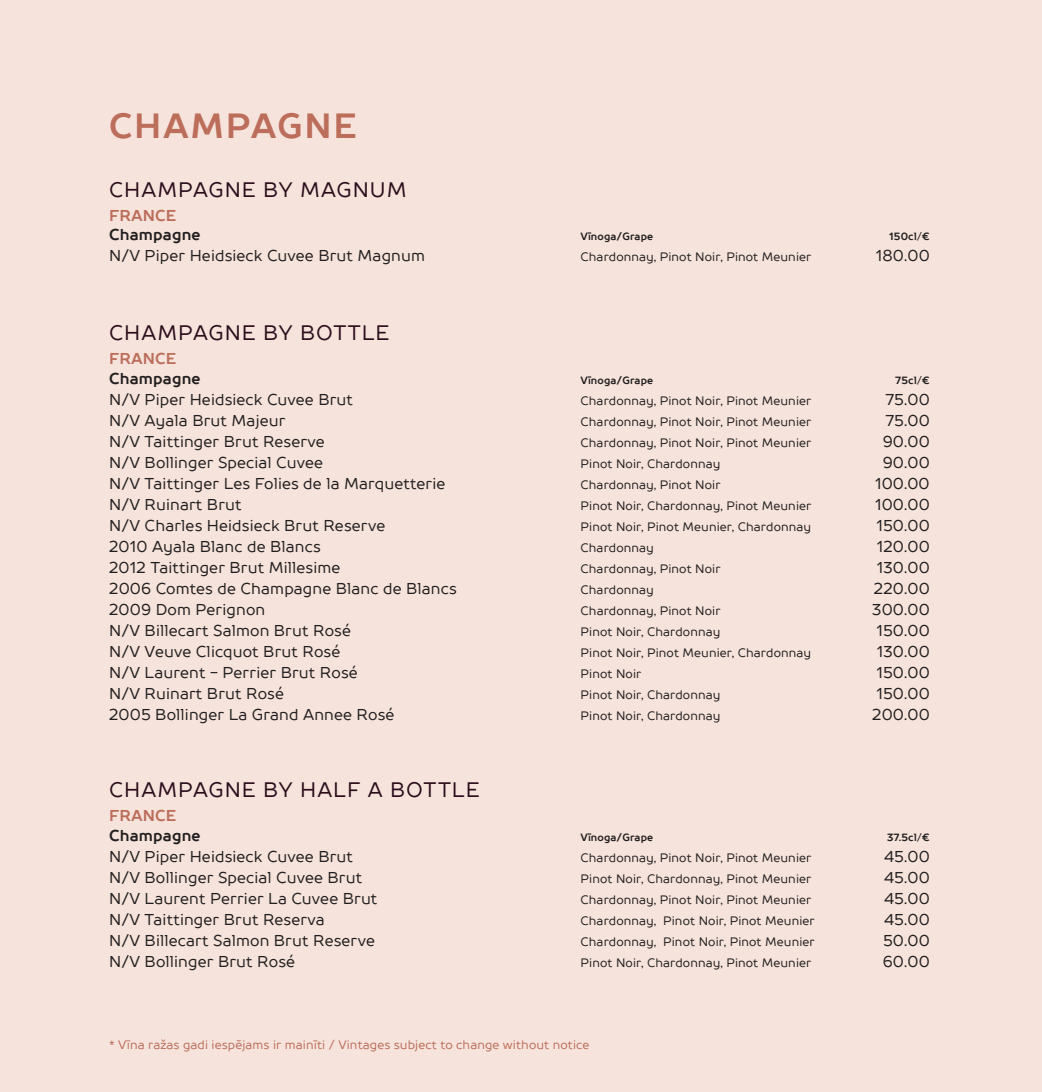
<style>
.page{position:relative;width:1042px;height:1092px;background:#fff}
.page>*{position:absolute;margin:0;border:0;box-sizing:border-box;transform-origin:0 0}
.t1{font:700 35px "TT Prosto Sans";letter-spacing:.05em;color:#bc6e5b;scale:.95 1}
.t2{font:21px "TT Prosto Sans";letter-spacing:.05em;color:#2c0e1d;scale:.95 1}
.t3{font:15.75px "TT Prosto Sans";letter-spacing:.01em;color:#231f20;scale:.95 1}
.t4{font:700 15.75px "TT Prosto Sans";letter-spacing:.01em;color:#231f20;scale:.95 1}
.t5{font:700 15.75px "TT Prosto Sans";letter-spacing:.01em;color:#bc6e5b;scale:.95 1}
.t6{font:12.25px "TT Prosto Sans";letter-spacing:.01em;color:#231f20;scale:.95 1}
.t7{font:12.25px "TT Prosto Sans";letter-spacing:.01em;color:#bc6e5b;scale:.95 1}
.t8{font:700 10.5px "TT Prosto Sans";letter-spacing:.01em;color:#231f20;scale:.95 1}
.s1{font-weight:400}
</style>
<div class="page">
<div style="left:0;top:0;width:1042px;height:1091px;background:#f6e4dc"></div>
<h1 class="t1" style="left:109px;top:103px;width:262px">CHAMPAGNE</h1>
<h2 class="t2" style="left:109px;top:175px;width:315px">CHAMPAGNE BY MAGNUM</h2>
<p class="t5" style="left:109px;top:205px;width:72px">FRANCE</p>
<p class="t4" style="left:109px;top:224px;width:98px">Champagne</p>
<p class="t8" style="left:580px;top:230px;width:78px">Vīnoga/Grape</p>
<p class="t8" style="left:889px;top:230px;width:44px">150cl<span class="s1">/</span>€</p>
<p class="t3" style="left:109px;top:245px;width:334px">N/V Piper Heidsieck Cuvee Brut Magnum</p>
<p class="t6" style="left:580px;top:249px;width:244px">Chardonnay, Pinot Noir, Pinot Meunier</p>
<p class="t3" style="left:876px;top:245px;width:58px">180.00</p>
<h2 class="t2" style="left:109px;top:318px;width:296px">CHAMPAGNE BY BOTTLE</h2>
<p class="t5" style="left:109px;top:348px;width:72px">FRANCE</p>
<p class="t4" style="left:109px;top:367px;width:98px">Champagne</p>
<p class="t8" style="left:580px;top:373px;width:78px">Vīnoga/Grape</p>
<p class="t8" style="left:895px;top:373px;width:38px">75cl<span class="s1">/</span>€</p>
<p class="t3" style="left:109px;top:388px;width:258px">N/V Piper Heidsieck Cuvee Brut</p>
<p class="t6" style="left:580px;top:392px;width:244px">Chardonnay, Pinot Noir, Pinot Meunier</p>
<p class="t3" style="left:885px;top:388px;width:48px">75.00</p>
<p class="t3" style="left:109px;top:409px;width:187px">N/V Ayala Brut Majeur</p>
<p class="t6" style="left:580px;top:413px;width:244px">Chardonnay, Pinot Noir, Pinot Meunier</p>
<p class="t3" style="left:885px;top:409px;width:48px">75.00</p>
<p class="t3" style="left:109px;top:430px;width:229px">N/V Taittinger Brut Reserve</p>
<p class="t6" style="left:580px;top:434px;width:244px">Chardonnay, Pinot Noir, Pinot Meunier</p>
<p class="t3" style="left:882px;top:430px;width:51px">90.00</p>
<p class="t3" style="left:109px;top:451px;width:227px">N/V Bollinger Special Cuvee</p>
<p class="t6" style="left:580px;top:455px;width:149px">Pinot Noir, Chardonnay</p>
<p class="t3" style="left:882px;top:451px;width:51px">90.00</p>
<p class="t3" style="left:109px;top:472px;width:355px">N/V Taittinger Les Folies de la Marquetterie</p>
<p class="t6" style="left:580px;top:476px;width:149px">Chardonnay, Pinot Noir</p>
<p class="t3" style="left:875px;top:472px;width:59px">100.00</p>
<p class="t3" style="left:109px;top:493px;width:141px">N/V Ruinart Brut</p>
<p class="t6" style="left:580px;top:497px;width:244px">Pinot Noir, Chardonnay, Pinot Meunier</p>
<p class="t3" style="left:875px;top:493px;width:59px">100.00</p>
<p class="t3" style="left:109px;top:514px;width:292px">N/V Charles Heidsieck Brut Reserve</p>
<p class="t6" style="left:580px;top:518px;width:244px">Pinot Noir, Pinot Meunier, Chardonnay</p>
<p class="t3" style="left:876px;top:514px;width:58px">150.00</p>
<p class="t3" style="left:109px;top:535px;width:224px">2010 Ayala Blanc de Blancs</p>
<p class="t6" style="left:580px;top:539px;width:79px">Chardonnay</p>
<p class="t3" style="left:877px;top:535px;width:57px">120.00</p>
<p class="t3" style="left:109px;top:556px;width:245px">2012 Taittinger Brut Millesime</p>
<p class="t6" style="left:580px;top:560px;width:149px">Chardonnay, Pinot Noir</p>
<p class="t3" style="left:877px;top:556px;width:57px">130.00</p>
<p class="t3" style="left:109px;top:577px;width:367px">2006 Comtes de Champagne Blanc de Blancs</p>
<p class="t6" style="left:580px;top:581px;width:79px">Chardonnay</p>
<p class="t3" style="left:874px;top:577px;width:60px">220.00</p>
<p class="t3" style="left:109px;top:598px;width:166px">2009 Dom Perignon</p>
<p class="t6" style="left:580px;top:602px;width:149px">Chardonnay, Pinot Noir</p>
<p class="t3" style="left:872px;top:598px;width:62px">300.00</p>
<p class="t3" style="left:109px;top:619px;width:256px">N/V Billecart Salmon Brut Rosé</p>
<p class="t6" style="left:580px;top:623px;width:149px">Pinot Noir, Chardonnay</p>
<p class="t3" style="left:876px;top:619px;width:58px">150.00</p>
<p class="t3" style="left:109px;top:640px;width:245px">N/V Veuve Clicquot Brut Rosé</p>
<p class="t6" style="left:580px;top:644px;width:244px">Pinot Noir, Pinot Meunier, Chardonnay</p>
<p class="t3" style="left:877px;top:640px;width:57px">130.00</p>
<p class="t3" style="left:109px;top:661px;width:263px">N/V Laurent - Perrier Brut Rosé</p>
<p class="t6" style="left:580px;top:665px;width:66px">Pinot Noir</p>
<p class="t3" style="left:876px;top:661px;width:58px">150.00</p>
<p class="t3" style="left:109px;top:682px;width:186px">N/V Ruinart Brut Rosé</p>
<p class="t6" style="left:580px;top:686px;width:149px">Pinot Noir, Chardonnay</p>
<p class="t3" style="left:876px;top:682px;width:58px">150.00</p>
<p class="t3" style="left:109px;top:703px;width:302px">2005 Bollinger La Grand Annee Rosé</p>
<p class="t6" style="left:580px;top:707px;width:149px">Pinot Noir, Chardonnay</p>
<p class="t3" style="left:872px;top:703px;width:62px">200.00</p>
<h2 class="t2" style="left:109px;top:775px;width:391px">CHAMPAGNE BY HALF A BOTTLE</h2>
<p class="t5" style="left:109px;top:805px;width:72px">FRANCE</p>
<p class="t4" style="left:109px;top:824px;width:98px">Champagne</p>
<p class="t8" style="left:580px;top:830px;width:78px">Vīnoga/Grape</p>
<p class="t8" style="left:887px;top:830px;width:46px">37.5cl<span class="s1">/</span>€</p>
<p class="t3" style="left:109px;top:845px;width:258px">N/V Piper Heidsieck Cuvee Brut</p>
<p class="t6" style="left:580px;top:849px;width:244px">Chardonnay, Pinot Noir, Pinot Meunier</p>
<p class="t3" style="left:884px;top:845px;width:50px">45.00</p>
<p class="t3" style="left:109px;top:866px;width:268px">N/V Bollinger Special Cuvee Brut</p>
<p class="t6" style="left:580px;top:870px;width:244px">Pinot Noir, Chardonnay, Pinot Meunier</p>
<p class="t3" style="left:884px;top:866px;width:50px">45.00</p>
<p class="t3" style="left:109px;top:887px;width:284px">N/V Laurent Perrier La Cuvee Brut</p>
<p class="t6" style="left:580px;top:891px;width:244px">Chardonnay, Pinot Noir, Pinot Meunier</p>
<p class="t3" style="left:884px;top:887px;width:50px">45.00</p>
<p class="t3" style="left:109px;top:908px;width:229px">N/V Taittinger Brut Reserva</p>
<p class="t6" style="left:580px;top:912px;width:248px">Chardonnay, Pinot Noir, Pinot Meunier</p>
<p class="t3" style="left:884px;top:908px;width:50px">45.00</p>
<p class="t3" style="left:109px;top:929px;width:281px">N/V Billecart Salmon Brut Reserve</p>
<p class="t6" style="left:580px;top:933px;width:248px">Chardonnay, Pinot Noir, Pinot Meunier</p>
<p class="t3" style="left:883px;top:929px;width:51px">50.00</p>
<p class="t3" style="left:109px;top:950px;width:197px">N/V Bollinger Brut Rosé</p>
<p class="t6" style="left:580px;top:954px;width:244px">Pinot Noir, Chardonnay, Pinot Meunier</p>
<p class="t3" style="left:882px;top:950px;width:51px">60.00</p>
<p class="t7" style="left:109px;top:1036px;width:507px">* Vīna ražas gadi iespējams ir mainīti / Vintages subject to change without notice</p>
</div>
